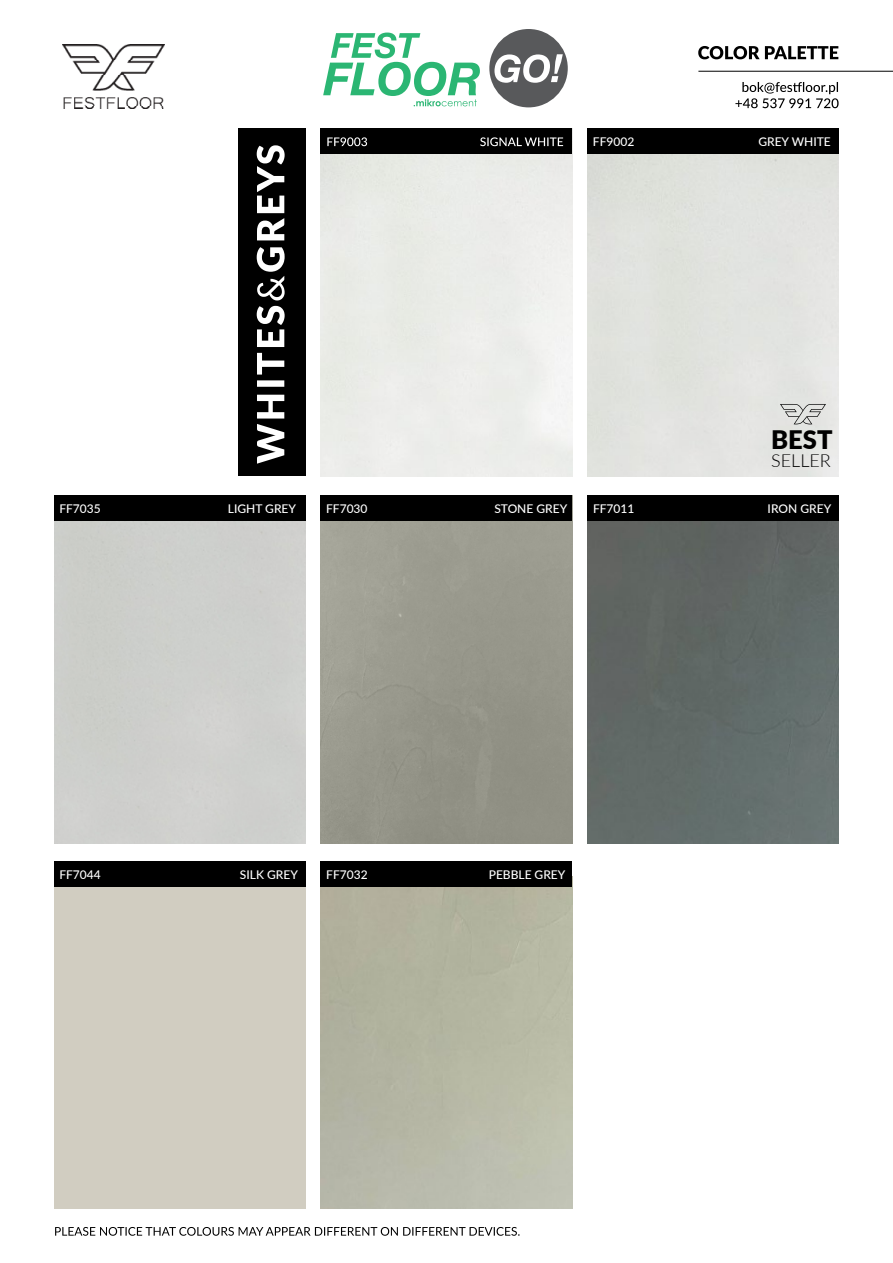
<style>
.page{position:relative;width:893px;height:1263px;background:#fff}
.page>*{position:absolute;margin:0;border:0;box-sizing:border-box;transform-origin:0 0}
.t1{font:900 25.5px "Lato";color:#000}
.t2{font:300 18px "Lato";color:#000}
.t3{font:500 12px "Lato";color:#fff}
</style>
<div class="page">
<svg style="left:55px;top:1227px;width:465px;height:9px"></svg>
<div style="left:321px;top:496px;width:251px;height:25px;background:#000"></div>
<div style="left:321px;top:129px;width:251px;height:25px;background:#000"></div>
<svg style="left:327px;top:137px;width:236px;height:9px"></svg>
<img style="left:587px;top:521px;width:252px;height:322px">
<div style="left:587px;top:496px;width:252px;height:25px;background:#000"></div>
<div style="left:587px;top:129px;width:252px;height:25px;background:#000"></div>
<div style="left:321px;top:862px;width:251px;height:25px;background:#000"></div>
<div style="left:54px;top:862px;width:251px;height:25px;background:#000"></div>
<img style="left:63px;top:45px;width:102px;height:63px">
<div style="left:54px;top:496px;width:251px;height:25px;background:#000"></div>
<hr style="left:698px;top:71px;width:195px;height:1px;background:#000">
<div style="left:238px;top:129px;width:67px;height:347px;background:#000"></div>
<svg style="left:257px;top:145px;width:28px;height:319px"></svg>
<svg style="left:323px;top:33px;width:157px;height:73px"></svg>
<svg style="left:489px;top:29px;width:79px;height:79px"></svg>
<svg style="left:780px;top:404px;width:46px;height:20px"></svg>
<svg style="left:735px;top:82px;width:104px;height:26px"></svg>
<svg style="left:698px;top:46px;width:140px;height:13px"></svg>
<p class="t3" style="left:593px;top:133px;width:43px">FF9002</p>
<p class="t3" style="left:758px;top:133px;width:74px">GREY WHITE</p>
<p class="t3" style="left:59px;top:500px;width:43px">FF7035</p>
<p class="t3" style="left:228px;top:500px;width:70px">LIGHT GREY</p>
<h1 class="t1" style="left:771px;top:420px;width:63px">BEST</h1>
<h2 class="t2" style="left:771px;top:448px;width:61px">SELLER</h2>
<p class="t3" style="left:326px;top:500px;width:43px">FF7030</p>
<p class="t3" style="left:494px;top:500px;width:74px">STONE GREY</p>
<p class="t3" style="left:593px;top:500px;width:43px">FF7011</p>
<p class="t3" style="left:768px;top:500px;width:65px">IRON GREY</p>
<p class="t3" style="left:59px;top:866px;width:43px">FF7044</p>
<p class="t3" style="left:240px;top:866px;width:59px">SILK GREY</p>
<p class="t3" style="left:326px;top:866px;width:43px">FF7032</p>
<p class="t3" style="left:489px;top:866px;width:78px">PEBBLE GREY</p>
</div>
